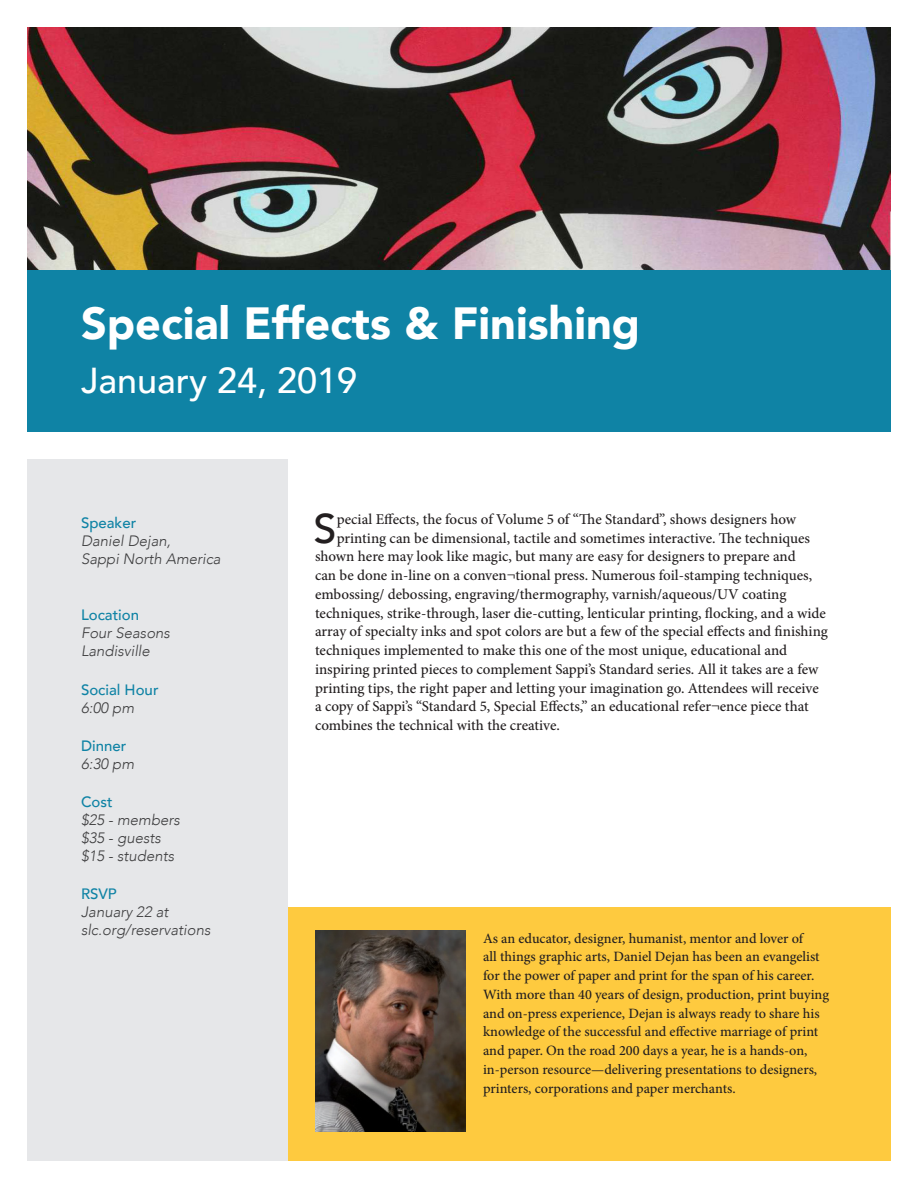
<style>
.page{position:relative;width:918px;height:1188px;background:#fff}
.page>*{position:absolute;margin:0;border:0;box-sizing:border-box;transform-origin:0 0}
.t1{font:900 45px "Avenir";color:#fff}
.t2{font:500 41.55px "Avenir";color:#231f20}
.t3{font:500 36px "Avenir";color:#fff}
.t4{font:500 15px "Minion Pro";color:#231f20}
.t5{font:italic 300 15px/18px "Avenir";color:#3e3e3f}
.t6{font:500 15px "Avenir";color:#0f83a5}
.t7{font:500 14.25px/18.8px "Minion Pro";color:#231f20}
</style>
<div class="page">
<img style="left:27px;top:27px;width:864px;height:243px">
<div style="left:27px;top:270px;width:864px;height:162px;background:#0f83a5"></div>
<div style="left:275px;top:907px;width:616px;height:254px;background:#feca3f"></div>
<div style="left:27px;top:459px;width:261px;height:702px;background:#e6e7e9"></div>
<img style="left:315px;top:931px;width:150px;height:200px">
<h1 class="t1" style="left:81px;top:285px;width:561px">Special Effects &amp; Finishing</h1>
<h3 class="t3" style="left:81px;top:350px;width:278px">January 24, 2019</h3>
<p class="t6" style="left:81px;top:510px;width:57px">Speaker</p>
<p class="t5" style="left:81px;top:532px;width:141px">Daniel Dejan,<br>Sappi North America</p>
<p class="t6" style="left:81px;top:602px;width:60px">Location</p>
<p class="t5" style="left:81px;top:624px;width:90px">Four Seasons<br>Landisville</p>
<p class="t6" style="left:81px;top:676px;width:79px">Social Hour</p>
<p class="t5" style="left:81px;top:698px;width:55px">6:00 pm</p>
<p class="t6" style="left:81px;top:733px;width:47px">Dinner</p>
<p class="t5" style="left:81px;top:755px;width:55px">6:30 pm</p>
<p class="t6" style="left:81px;top:789px;width:33px">Cost</p>
<p class="t5" style="left:81px;top:811px;width:100px">$25 - members $35 - guests $15 - students</p>
<p class="t6" style="left:81px;top:881px;width:37px">RSVP</p>
<p class="t5" style="left:81px;top:903px;width:131px">January 22 at slc.org/reservations</p>
<h2 class="t2" style="left:314px;top:492px;width:25px">S</h2>
<p class="t4" style="left:337px;top:509px;width:461px">pecial Effects, the focus of Volume 5 of “The Standard”, shows designers how</p>
<p class="t4" style="left:337px;top:528px;width:475px">printing can be dimensional, tactile and sometimes interactive. The techniques</p>
<p class="t4" style="left:315px;top:546px;width:482px">shown here may look like magic, but many are easy for designers to prepare and</p>
<p class="t4" style="left:315px;top:565px;width:499px">can be done in-line on a conven¬tional press. Numerous foil-stamping techniques,</p>
<p class="t4" style="left:315px;top:584px;width:473px">embossing/ debossing, engraving/thermography, varnish/aqueous/UV coating</p>
<p class="t4" style="left:315px;top:603px;width:512px">techniques, strike-through, laser die-cutting, lenticular printing, flocking, and a wide</p>
<p class="t4" style="left:315px;top:621px;width:514px">array of specialty inks and spot colors are but a few of the special effects and finishing</p>
<p class="t4" style="left:315px;top:640px;width:474px">techniques implemented to make this one of the most unique, educational and</p>
<p class="t4" style="left:315px;top:659px;width:505px">inspiring printed pieces to complement Sappi’s Standard series. All it takes are a few</p>
<p class="t4" style="left:315px;top:678px;width:505px">printing tips, the right paper and letting your imagination go. Attendees will receive</p>
<p class="t4" style="left:315px;top:696px;width:495px">a copy of Sappi’s “Standard 5, Special Effects,” an educational refer¬ence piece that</p>
<p class="t4" style="left:315px;top:715px;width:246px">combines the technical with the creative.</p>
<p class="t7" style="left:483px;top:929px;width:348px">As an educator, designer, humanist, mentor and lover of<br>all things graphic arts, Daniel Dejan has been an evangelist for the power of paper and print for the span of his career.<br>With more than 40 years of design, production, print buying and on-press experience, Dejan is always ready to share his knowledge of the successful and effective marriage of print and paper. On the road 200 days a year, he is a hands-on, in-person resource—delivering presentations to designers, printers, corporations and paper merchants.</p>
</div>
